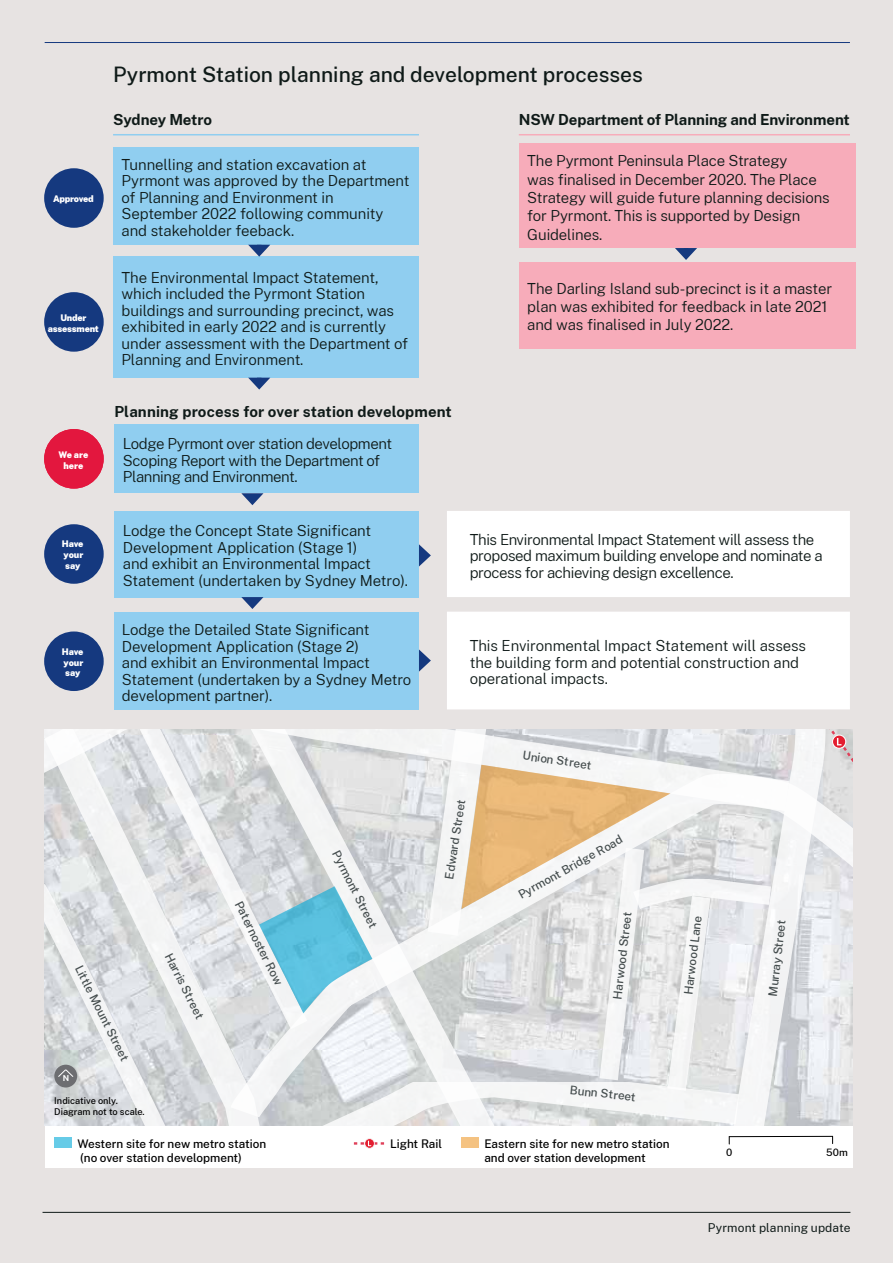
<style>
.page{position:relative;width:893px;height:1263px;background:#e7e3e2}
.page>*{position:absolute;margin:0;border:0;box-sizing:border-box;transform-origin:0 0}
.t1{font:500 21px "Public Sans NSW";color:#0f1a18}
._01_C_Infographic_te{font:300 15px/16.5px "Public Sans NSW";letter-spacing:-.01em;color:#0f1a18}
.Heading_5__H5{font:700 15px "Public Sans NSW";letter-spacing:-.005em;color:#0f1a18}
.t2{font:12px "Public Sans NSW";letter-spacing:.005em;color:#0f1a18}
.t3{font:500 11.7px "Public Sans NSW";color:#454d4e}
.t4{font:500 11.7px/14.1px "Public Sans NSW";color:#000}
.t5{font:500 10.05px "Public Sans NSW";color:#000}
.t6{font:500 9.15px/11.1px "Public Sans NSW";color:#000}
.Body{font:900 9px/10.8px "Public Sans NSW";letter-spacing:-.02em;color:#fff;text-align:justify}
.Body-2{font:900 9px/10.8px "Public Sans NSW";color:#fff;text-align:center}
.t7{font:700 8.25px "Public Sans";color:#fff}
</style>
<div class="page">
<div style="left:44px;top:168px;width:60px;height:60px;background:#15397f;border-radius:50%"></div>
<div style="left:113px;top:256px;width:306px;height:122px;background:#90cef0"></div>
<div style="left:44px;top:292px;width:60px;height:60px;background:#15397f;border-radius:50%"></div>
<div style="left:519px;top:262px;width:336px;height:86px;background:#f7acba"></div>
<hr style="left:43px;top:1212px;width:807px;height:1px;background:#0f1a18">
<div style="left:114px;top:613px;width:305px;height:97px;background:#90cef0"></div>
<hr style="left:519px;top:134px;width:331px;height:1px;background:#f7acba">
<div style="left:113px;top:147px;width:306px;height:98px;background:#90cef0"></div>
<hr style="left:113px;top:134px;width:306px;height:1px;background:#90cef0">
<div style="left:44px;top:429px;width:60px;height:60px;background:#e3173e;border-radius:50%"></div>
<div style="left:114px;top:424px;width:305px;height:69px;background:#90cef0"></div>
<div style="left:114px;top:511px;width:305px;height:86px;background:#90cef0"></div>
<svg style="left:248px;top:378px;width:22px;height:12px"></svg>
<svg style="left:248px;top:245px;width:22px;height:12px"></svg>
<svg style="left:675px;top:248px;width:22px;height:12px"></svg>
<svg style="left:241px;top:493px;width:22px;height:12px"></svg>
<svg style="left:419px;top:544px;width:12px;height:22px"></svg>
<svg style="left:419px;top:649px;width:12px;height:23px"></svg>
<svg style="left:241px;top:597px;width:22px;height:12px"></svg>
<hr style="left:45px;top:42px;width:805px;height:1px;background:#15397f">
<div style="left:44px;top:524px;width:60px;height:60px;background:#15397f;border-radius:50%"></div>
<div style="left:44px;top:631px;width:60px;height:60px;background:#15397f;border-radius:50%"></div>
<div style="left:519px;top:144px;width:336px;height:104px;background:#f7acba"></div>
<div style="left:448px;top:512px;width:401px;height:84px;background:#fff"></div>
<div style="left:447px;top:511px;width:403px;height:86px;border:2px solid #fff"></div>
<div style="left:448px;top:612px;width:401px;height:97px;background:#fff"></div>
<div style="left:45px;top:729px;width:808px;height:438px;background:#fff"></div>
<svg style="left:45px;top:811px;width:214px;height:315px"></svg>
<svg style="left:45px;top:729px;width:92px;height:82px"></svg>
<svg style="left:137px;top:729px;width:122px;height:300px"></svg>
<div style="left:54px;top:1137px;width:18px;height:11px;background:#66cbe7"></div>
<svg style="left:45px;top:881px;width:120px;height:245px"></svg>
<svg style="left:259px;top:729px;width:594px;height:420px"></svg>
<p class="Body" style="left:53px;top:193px;width:42px">Approved</p>
<p class="Body" style="left:48px;top:311px;width:52px;text-align:center">Under assessment</p>
<p class="Body-2" style="left:58px;top:448px;width:31px">We are here</p>
<h1 class="t1" style="left:113px;top:59px;width:531px">Pyrmont Station planning and development processes</h1>
<h2 class="Heading_5__H5" style="left:113px;top:109px;width:101px">Sydney Metro</h2>
<h2 class="Heading_5__H5" style="left:519px;top:109px;width:332px">NSW Department of Planning and Environment</h2>
<p class="_01_C_Infographic_te" style="left:527px;top:151px;width:304px;line-height:18.3px">The Pyrmont Peninsula Place Strategy<br>was finalised in December 2020. The Place Strategy will guide future planning decisions for Pyrmont. This is supported by Design Guidelines.</p>
<p class="_01_C_Infographic_te" style="left:122px;top:155px;width:289px">Tunnelling and station excavation at Pyrmont was approved by the Department of Planning and Environment in September 2022 following community and stakeholder feeback.</p>
<p class="_01_C_Infographic_te" style="left:122px;top:268px;width:288px">The Environmental Impact Statement, which included the Pyrmont Station buildings and surrounding precinct, was exhibited in early 2022 and is currently under assessment with the Department of Planning and Environment.</p>
<h5 class="Heading_5__H5" style="left:114px;top:400px;width:339px">Planning process for over station development</h5>
<p class="_01_C_Infographic_te" style="left:123px;top:435px;width:271px">Lodge Pyrmont over station development<br>Scoping Report with the Department of<br>Planning and Environment.</p>
<p class="_01_C_Infographic_te" style="left:527px;top:278px;width:306px;line-height:18.3px">The Darling Island sub-precinct is it a master plan was exhibited for feedback in late 2021 and was finalised in July 2022.</p>
<p class="Body" style="left:62px;top:538px;width:23px">Have your say</p>
<p class="Body" style="left:62px;top:645px;width:23px">Have your say</p>
<p class="_01_C_Infographic_te" style="left:123px;top:522px;width:287px">Lodge the Concept State Significant Development Application (Stage 1)<br>and exhibit an Environmental Impact Statement (undertaken by Sydney Metro).</p>
<p class="_01_C_Infographic_te" style="left:122px;top:621px;width:291px">Lodge the Detailed State Significant Development Application (Stage 2)<br>and exhibit an Environmental Impact Statement (undertaken by a Sydney Metro development partner).</p>
<p class="_01_C_Infographic_te" style="left:470px;top:530px;width:354px">This Environmental Impact Statement will assess the proposed maximum building envelope and nominate a process for achieving design excellence.</p>
<p class="_01_C_Infographic_te" style="left:470px;top:636px;width:338px">This Environmental Impact Statement will assess the building form and potential construction and operational impacts.</p>
<p class="t3" style="left:524px;top:747px;width:71px;rotate:8deg">Union Street</p>
<p class="t3" style="left:86px;top:962px;width:107px;rotate:63deg">Little Mount Street</p>
<p class="t7" style="left:63px;top:1072px;width:8px">N</p>
<p class="t6" style="left:54px;top:1094px;width:92px">Indicative only.<br>Diagram not to scale.</p>
<p class="t3" style="left:176px;top:950px;width:73px;rotate:63deg">Harris Street</p>
<p class="t3" style="left:246px;top:898px;width:93px;rotate:63deg">Paternoster Row</p>
<p class="t3" style="left:343px;top:847px;width:86px;rotate:63deg">Pyrmont Street</p>
<p class="t3" style="left:440px;top:877px;width:82px;rotate:-81deg">Edward Street</p>
<p class="t3" style="left:515px;top:888px;width:119px;rotate:-29deg">Pyrmont Bridge Road</p>
<p class="t3" style="left:608px;top:998px;width:89px;rotate:-83deg">Harwood Street</p>
<p class="t3" style="left:679px;top:993px;width:81px;rotate:-83deg">Harwood Lane</p>
<p class="t3" style="left:764px;top:995px;width:78px;rotate:-83deg">Murray Street</p>
<p class="t3" style="left:571px;top:1081px;width:68px;rotate:6deg">Bunn Street</p>
<p class="t4" style="left:390px;top:1136px;width:54px">Light Rail</p>
<p class="t4" style="left:77px;top:1136px;width:190px">Western site for new metro station (no over station development)</p>
<p class="t4" style="left:484px;top:1136px;width:187px">Eastern site for new metro station and over station development</p>
<p class="t5" style="left:726px;top:1145px;width:8px">0</p>
<p class="t5" style="left:826px;top:1145px;width:23px">50m</p>
<p class="t2" style="left:708px;top:1219px;width:144px">Pyrmont planning update</p>
</div>
